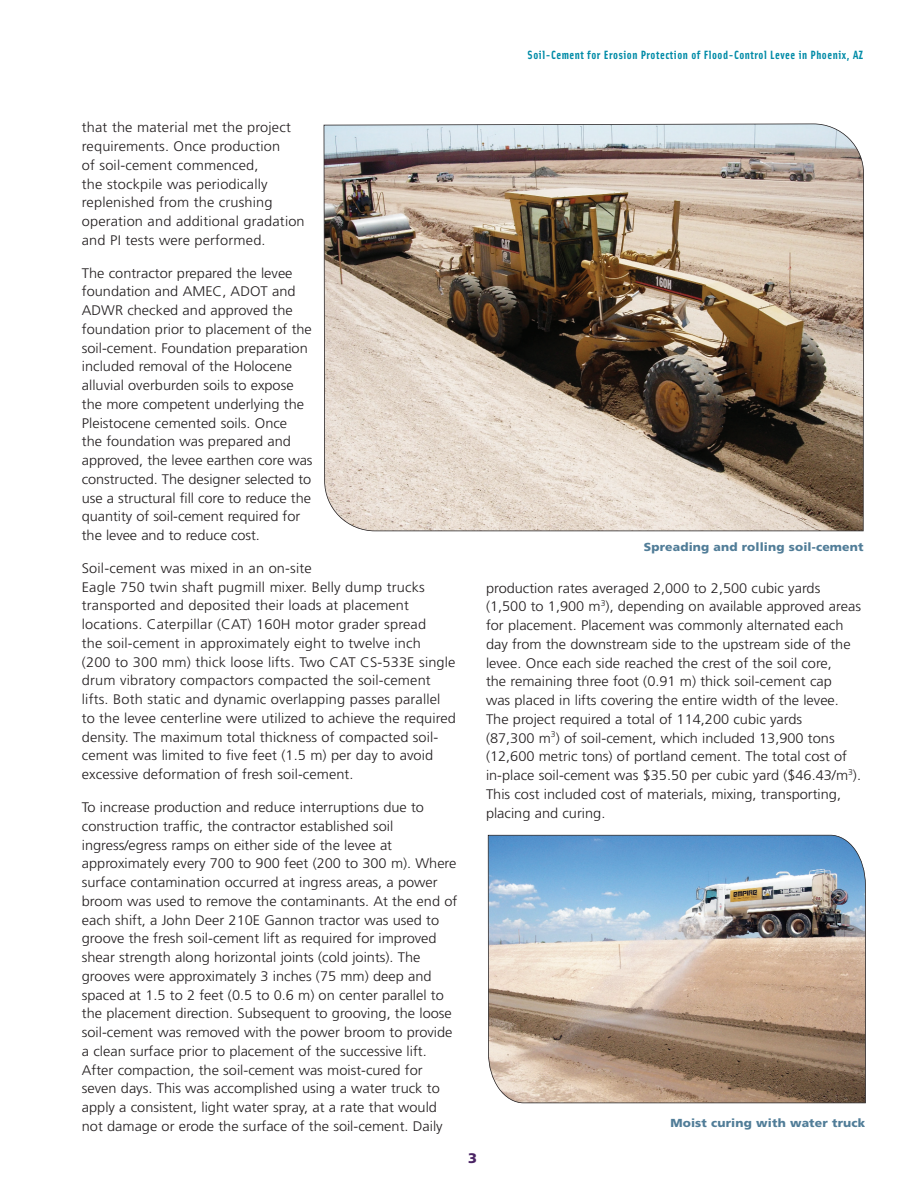
<style>
.page{position:relative;width:918px;height:1188px;background:#fff}
.page>*{position:absolute;margin:0;border:0;box-sizing:border-box;transform-origin:0 0}
.t1{font:300 13.8px/18.8px "Frutiger";color:#231f20;scale:1.05 1}
.t2{font:900 13.8px "Frutiger";color:#4a2464;scale:1.05 1}
.t3{font:700 12px "Solex";letter-spacing:.045em;color:#008ba7}
.t4{font:900 11.7px "Frutiger";letter-spacing:.01em;color:#517d98;scale:1.05 1}
</style>
<div class="page">
<img style="left:324px;top:124px;width:540px;height:407px">
<img style="left:488px;top:835px;width:378px;height:268px">
<p class="t3" style="left:528px;top:51px;width:337px">Soil-Cement for Erosion Protection of Flood-Control Levee in Phoenix, AZ</p>
<p class="t1" style="left:82px;top:119px;width:214px">that the material met the project requirements. Once production<br>of soil-cement commenced,<br>the stockpile was periodically replenished from the crushing operation and additional gradation and PI tests were performed.</p>
<p class="t1" style="left:82px;top:265px;width:221px">The contractor prepared the levee foundation and AMEC, ADOT and ADWR checked and approved the foundation prior to placement of the soil-cement. Foundation preparation included removal of the Holocene alluvial overburden soils to expose the more competent underlying the Pleistocene cemented soils. Once<br>the foundation was prepared and approved, the levee earthen core was constructed. The designer selected to use a structural fill core to reduce the quantity of soil-cement required for the levee and to reduce cost.</p>
<p class="t1" style="left:82px;top:560px;width:358px">Soil-cement was mixed in an on-site<br>Eagle 750 twin shaft pugmill mixer. Belly dump trucks transported and deposited their loads at placement locations. Caterpillar (CAT) 160H motor grader spread<br>the soil-cement in approximately eight to twelve inch<br>(200 to 300 mm) thick loose lifts. Two CAT CS-533E single drum vibratory compactors compacted the soil-cement lifts. Both static and dynamic overlapping passes parallel to the levee centerline were utilized to achieve the required density. The maximum total thickness of compacted soil&shy;cement was limited to five feet (1.5 m) per day to avoid excessive deformation of fresh soil-cement.</p>
<p class="t1" style="left:82px;top:799px;width:359px">To increase production and reduce interruptions due to construction traffic, the contractor established soil ingress/egress ramps on either side of the levee at approximately every 700 to 900 feet (200 to 300 m). Where surface contamination occurred at ingress areas, a power broom was used to remove the contaminants. At the end of each shift, a John Deer 210E Gannon tractor was used to groove the fresh soil-cement lift as required for improved shear strength along horizontal joints (cold joints). The grooves were approximately 3 inches (75 mm) deep and spaced at 1.5 to 2 feet (0.5 to 0.6 m) on center parallel to the placement direction. Subsequent to grooving, the loose soil-cement was removed with the power broom to provide a clean surface prior to placement of the successive lift.<br>After compaction, the soil-cement was moist-cured for seven days. This was accomplished using a water truck to apply a consistent, light water spray, at a rate that would not damage or erode the surface of the soil-cement. Daily</p>
<p class="t4" style="left:644px;top:542px;width:211px">Spreading and rolling soil-cement</p>
<p class="t1" style="left:486px;top:580px;width:359px">production rates averaged 2,000 to 2,500 cubic yards (1,500 to 1,900 m<sup>3</sup>), depending on available approved areas for placement. Placement was commonly alternated each day from the downstream side to the upstream side of the levee. Once each side reached the crest of the soil core,<br>the remaining three foot (0.91 m) thick soil-cement cap<br>was placed in lifts covering the entire width of the levee.<br>The project required a total of 114,200 cubic yards<br>(87,300 m<sup>3</sup>) of soil-cement, which included 13,900 tons (12,600 metric tons) of portland cement. The total cost of in-place soil-cement was $35.50 per cubic yard ($46.43/m<sup>3</sup>).<br>This cost included cost of materials, mixing, transporting, placing and curing.</p>
<p class="t2" style="left:468px;top:1153px;width:10px">3</p>
<p class="t4" style="left:670px;top:1118px;width:187px">Moist curing with water truck</p>
</div>
